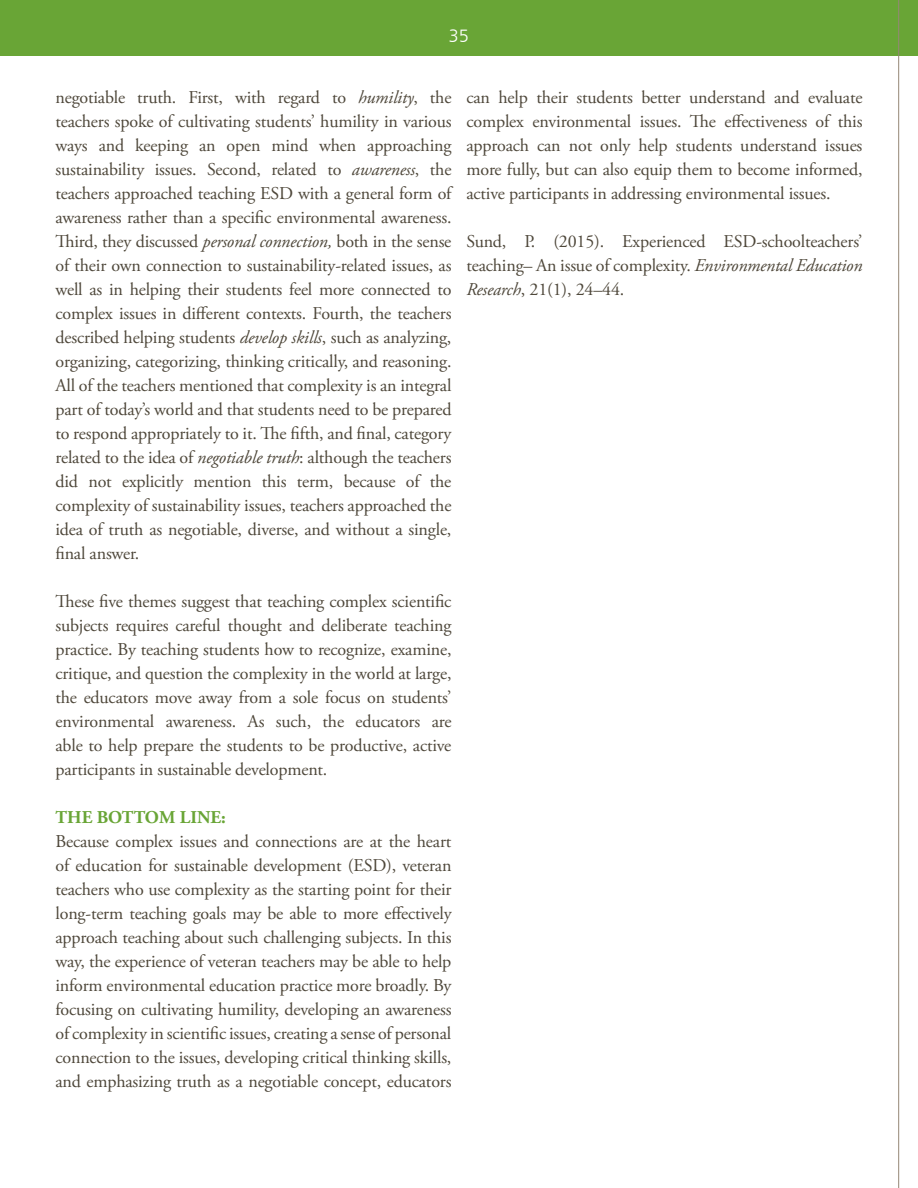
<style>
.page{position:relative;width:918px;height:1188px;background:#fff}
.page>*{position:absolute;margin:0;border:0;box-sizing:border-box;transform-origin:0 0}
.t1{font:18px/24px "Adobe Garamond Pro";letter-spacing:-.01em;color:#4e473a;text-align:justify}
.t2{font:700 18px "Adobe Garamond Pro";letter-spacing:.005em;color:#69a536}
.t3{font:18px "Humanist 777 BT Light B";color:#fff}
.s1{font-style:italic}
</style>
<div class="page">
<div style="left:0;top:0;width:918px;height:56px;background:#69a536"></div>
<hr style="left:898px;top:0;width:1px;height:1188px;background:#958776">
<p class="t3" style="left:449px;top:25px;width:22px">35</p>
<p class="t1" style="left:56px;top:86px;width:398px">negotiable truth. First, with regard to <span class="s1">humility</span>, the teachers spoke of cultivating students’ humility in various ways and keeping an open mind when approaching sustainability issues. Second, related to <span class="s1">awareness</span>, the teachers approached teaching ESD with a general form of awareness rather than a specific environmental awareness.<br>Third, they discussed <span class="s1">personal connection,</span> both in the sense of their own connection to sustainability-related issues, as well as in helping their students feel more connected to complex issues in different contexts. Fourth, the teachers described helping students <span class="s1">develop skills</span>, such as analyzing, organizing, categorizing, thinking critically, and reasoning.<br>All of the teachers mentioned that complexity is an integral part of today’s world and that students need to be prepared to respond appropriately to it. The fifth, and final, category related to the idea of <span class="s1">negotiable truth</span>: although the teachers did not explicitly mention this term, because of the complexity of sustainability issues, teachers approached the idea of truth as negotiable, diverse, and without a single, final answer.</p>
<p class="t1" style="left:56px;top:590px;width:398px">These five themes suggest that teaching complex scientific subjects requires careful thought and deliberate teaching practice. By teaching students how to recognize, examine, critique, and question the complexity in the world at large, the educators move away from a sole focus on students’ environmental awareness. As such, the educators are able to help prepare the students to be productive, active participants in sustainable development.</p>
<p class="t2" style="left:56px;top:807px;width:172px">THE BOTTOM LINE:</p>
<p class="t1" style="left:56px;top:830px;width:398px">Because complex issues and connections are at the heart of education for sustainable development (ESD), veteran teachers who use complexity as the starting point for their long-term teaching goals may be able to more effectively approach teaching about such challenging subjects. In this way, the experience of veteran teachers may be able to help inform environmental education practice more broadly. By focusing on cultivating humility, developing an awareness of complexity in scientific issues, creating a sense of personal connection to the issues, developing critical thinking skills, and emphasizing truth as a negotiable concept, educators</p>
<p class="t1" style="left:466px;top:86px;width:398px">can help their students better understand and evaluate complex environmental issues. The effectiveness of this approach can not only help students understand issues more fully, but can also equip them to become informed, active participants in addressing environmental issues.</p>
<p class="t1" style="left:466px;top:230px;width:398px">Sund, P. (2015). Experienced ESD-schoolteachers’ teaching– An issue of complexity. <span class="s1">Environmental Education Research</span>, 21(1), 24–44.</p>
</div>
